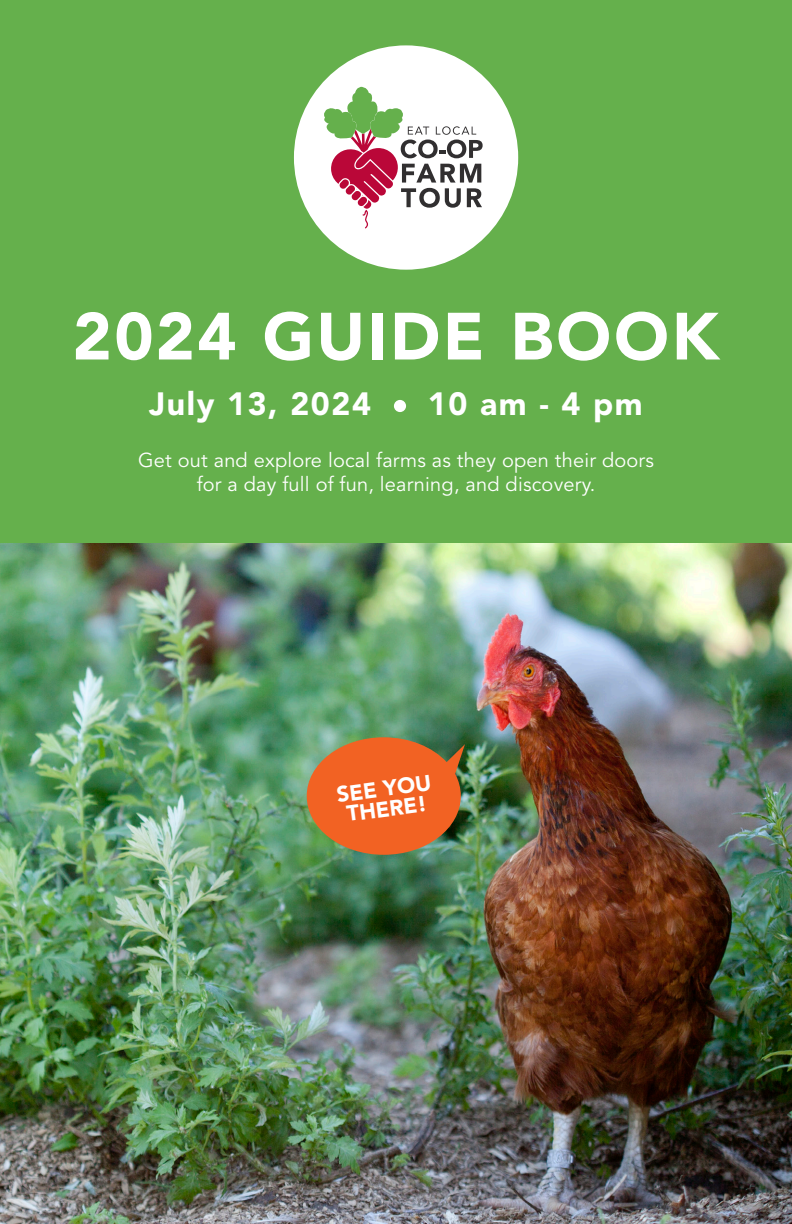
<style>
.page{position:relative;width:792px;height:1224px;background:#fff}
.page>*{position:absolute;margin:0;border:0;box-sizing:border-box;transform-origin:0 0}
.t1{font:900 66px "Avenir LT Std";letter-spacing:.04em;color:#fff}
.t2{font:900 32px "Avenir LT Std";letter-spacing:.05em;color:#fff}
.t3{font:900 21.8px/20.4px "Avenir LT Std";color:#fff;text-align:center}
.t4{font:20px "Avenir LT Std";letter-spacing:.01em;color:#fff}
</style>
<div class="page">
<img style="left:0;top:543px;width:792px;height:681px">
<div style="left:0;top:0;width:792px;height:543px;background:#65b04c"></div>
<div style="left:394px;top:400px;width:12px;height:12px;background:#fff;border-radius:50%"></div>
<div style="left:294px;top:45px;width:224px;height:225px;background:#fff;border-radius:50%"></div>
<svg style="left:324px;top:87px;width:159px;height:141px"></svg>
<svg style="left:307px;top:737px;width:158px;height:118px"></svg>
<p class="t1" style="left:73px;top:297px;width:648px">2024 GUIDE BOOK</p>
<p class="t2" style="left:149px;top:385px;width:223px">July 13, 2024</p>
<p class="t2" style="left:428px;top:385px;width:216px">10 am - 4 pm</p>
<p class="t4" style="left:138px;top:449px;width:517px">Get out and explore local farms as they open their doors</p>
<p class="t4" style="left:197px;top:473px;width:400px">for a day full of fun, learning, and discovery.</p>
<p class="t3" style="left:336px;top:785px;width:97px;rotate:-8deg">SEE YOU<br>THERE!</p>
</div>
